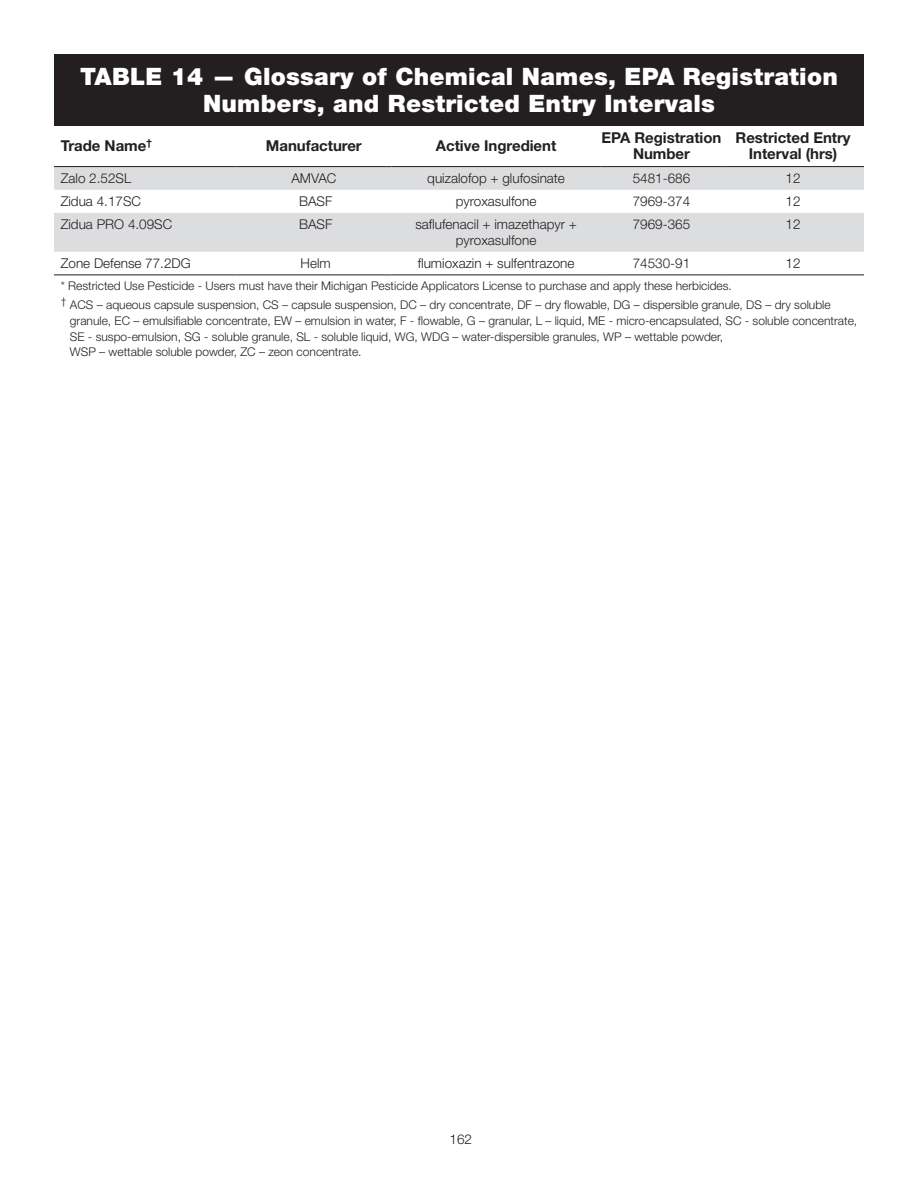
<style>
.page{position:relative;width:918px;height:1188px;background:#fff}
.page>*{position:absolute;margin:0;border:0;box-sizing:border-box;transform-origin:0 0}
.Table_H1{font:900 24px/27px "Helvetica Neue LT Std";letter-spacing:.01em;color:#fff;text-align:center}
.Table_H2{font:700 15px/16.5px "Helvetica Neue LT Std";letter-spacing:-.005em;color:#231f20;text-align:center}
.Table_Body{font:300 13.5px/15.8px "Helvetica Neue LT Std";color:#231f20;text-align:center}
.Table_body_CENTER{font:300 13.5px "Helvetica Neue LT Std";color:#231f20}
.Table_Footnotes_Key{font:300 12px/15.8px "Helvetica Neue LT Std";color:#231f20}
</style>
<div class="page">
<svg style="left:54px;top:167px;width:810px;height:85px;fill:#dcdddf"></svg>
<hr style="left:54px;top:275px;width:182px;height:1px;background:#231f20">
<hr style="left:236px;top:275px;width:156px;height:1px;background:#231f20">
<hr style="left:392px;top:275px;width:209px;height:1px;background:#231f20">
<hr style="left:601px;top:275px;width:121px;height:1px;background:#231f20">
<hr style="left:722px;top:275px;width:142px;height:1px;background:#231f20">
<hr style="left:54px;top:166px;width:182px;height:1px;background:#231f20">
<hr style="left:236px;top:166px;width:156px;height:1px;background:#231f20">
<hr style="left:392px;top:166px;width:209px;height:1px;background:#231f20">
<hr style="left:601px;top:166px;width:121px;height:1px;background:#231f20">
<hr style="left:722px;top:166px;width:142px;height:1px;background:#231f20">
<div style="left:54px;top:54px;width:810px;height:71px;background:#231f20"></div>
<p class="Table_H1" style="left:80px;top:62px;width:759px">TABLE 14 — Glossary of Chemical Names, EPA Registration<br>Numbers, and Restricted Entry Intervals</p>
<p class="Table_H2" style="left:61px;top:137px;width:93px">Trade Name<sup>†</sup></p>
<p class="Table_H2" style="left:266px;top:137px;width:97px">Manufacturer</p>
<p class="Table_H2" style="left:436px;top:137px;width:122px">Active Ingredient</p>
<p class="Table_H2" style="left:602px;top:129px;width:121px">EPA Registration<br>Number</p>
<p class="Table_H2" style="left:736px;top:129px;width:117px">Restricted Entry<br>Interval (hrs)</p>
<p class="Table_Body" style="left:61px;top:170px;width:72px">Zalo 2. 52SL</p>
<p class="Table_Body" style="left:291px;top:170px;width:47px">AMVAC</p>
<p class="Table_Body" style="left:427px;top:170px;width:139px">quizalofop + glufosinate</p>
<p class="Table_body_CENTER" style="left:633px;top:170px;width:59px">5481-686</p>
<p class="Table_body_CENTER" style="left:786px;top:170px;width:17px">12</p>
<p class="Table_Body" style="left:61px;top:193px;width:82px">Zidua 4. 17SC</p>
<p class="Table_Body" style="left:299px;top:193px;width:35px">BASF</p>
<p class="Table_Body" style="left:456px;top:193px;width:82px">pyroxasulfone</p>
<p class="Table_body_CENTER" style="left:633px;top:193px;width:59px">7969-374</p>
<p class="Table_body_CENTER" style="left:786px;top:193px;width:17px">12</p>
<p class="Table_Body" style="left:61px;top:216px;width:113px">Zidua PRO 4. 09SC</p>
<p class="Table_Body" style="left:299px;top:216px;width:35px">BASF</p>
<p class="Table_Body" style="left:415px;top:216px;width:163px">saflufenacil + imazethapyr + pyroxasulfone</p>
<p class="Table_body_CENTER" style="left:633px;top:216px;width:59px">7969-365</p>
<p class="Table_body_CENTER" style="left:786px;top:216px;width:17px">12</p>
<p class="Table_Body" style="left:61px;top:255px;width:132px">Zone Defense 77. 2DG</p>
<p class="Table_Body" style="left:301px;top:255px;width:32px">Helm</p>
<p class="Table_Body" style="left:418px;top:255px;width:158px">flumioxazin + sulfentrazone</p>
<p class="Table_body_CENTER" style="left:633px;top:255px;width:59px">74530-91</p>
<p class="Table_body_CENTER" style="left:786px;top:255px;width:17px">12</p>
<p class="Table_Footnotes_Key" style="left:61px;top:278px;width:670px">* Restricted Use Pesticide - Users must have their Michigan Pesticide Applicators License to purchase and apply these herbicides.</p>
<p class="Table_Footnotes_Key" style="left:70px;top:297px;width:789px;text-indent:-9px"><sup>†</sup> ACS – aqueous capsule suspension, CS – capsule suspension, DC – dry concentrate, DF – dry flowable, DG – dispersible granule, DS – dry soluble granule, EC – emulsifiable concentrate, EW – emulsion in water, F - flowable, G – granular, L – liquid, ME - micro-encapsulated, SC - soluble concentrate, SE - suspo-emulsion, SG - soluble granule, SL - soluble liquid, WG, WDG – water-dispersible granules, WP – wettable powder,<br>WSP – wettable soluble powder, ZC – zeon concentrate.</p>
<p class="Table_Body" style="left:450px;top:1131px;width:24px">162</p>
</div>
